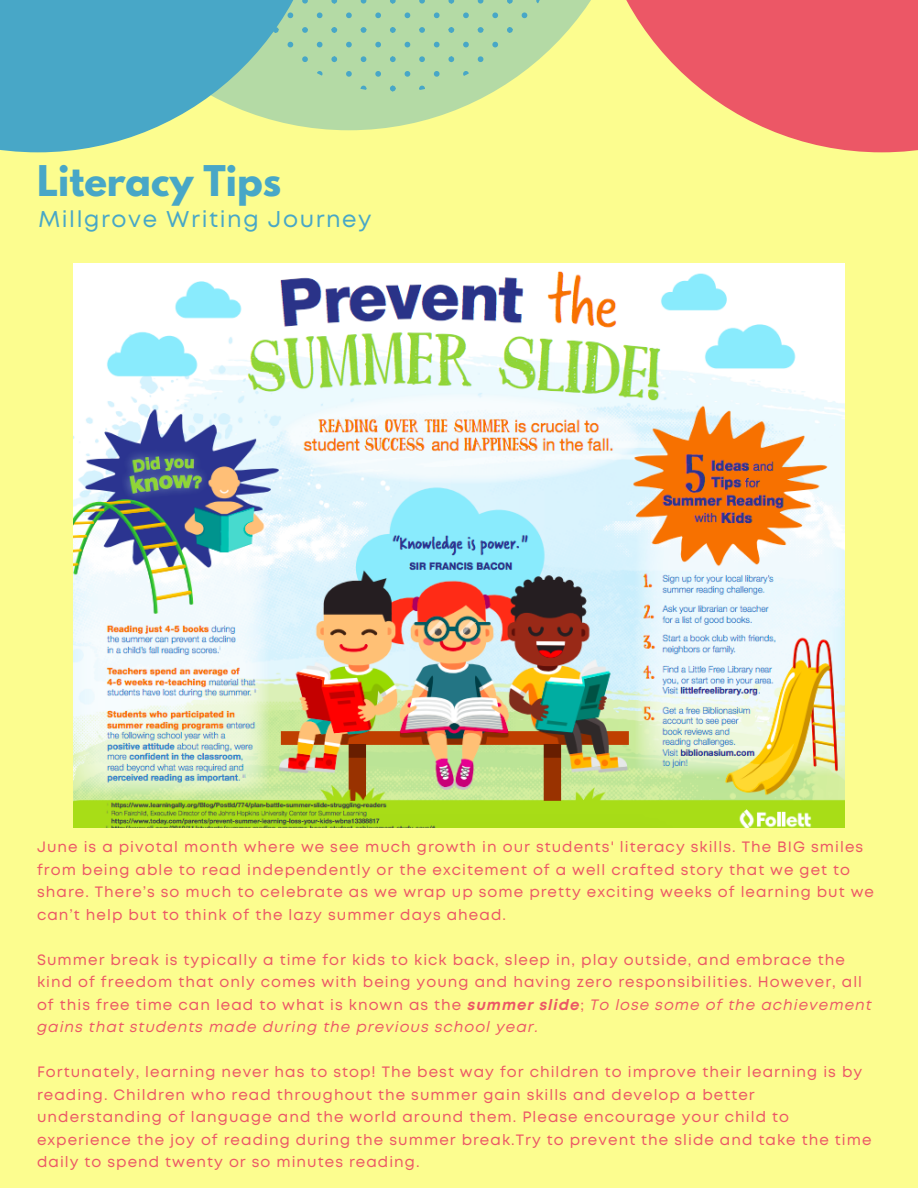
<style>
.page{position:relative;width:918px;height:1188px;background:#fcfd8f}
.page>*{position:absolute;margin:0;border:0;box-sizing:border-box;transform-origin:0 0}
.t1{font:700 37.5px "League Spartan";color:#48a7c7}
.t2{font:22.8px "Mont";letter-spacing:.07em;color:#48a7c7}
.t3{font:15px/22.5px "Mont";letter-spacing:.07em;color:#ec5766}
.s1{font-weight:700;font-style:italic}
.s2{font-style:italic}
</style>
<div class="page">
<svg style="left:639px;top:0;width:279px;height:152px;fill:#ec5766"></svg>
<svg style="left:328px;top:0;width:311px;height:130px;fill:#b4daa5"></svg>
<svg style="left:0;top:0;width:328px;height:152px;background:#75bcb8"></svg>
<svg style="left:536px;top:0;width:6px;height:4px"></svg>
<svg style="left:522px;top:12px;width:5px;height:6px"></svg>
<svg style="left:551px;top:12px;width:5px;height:6px"></svg>
<svg style="left:536px;top:56px;width:6px;height:6px"></svg>
<svg style="left:522px;top:71px;width:5px;height:6px"></svg>
<svg style="left:551px;top:71px;width:5px;height:6px"></svg>
<svg style="left:522px;top:42px;width:5px;height:5px"></svg>
<svg style="left:551px;top:42px;width:5px;height:5px"></svg>
<svg style="left:536px;top:27px;width:6px;height:6px"></svg>
<svg style="left:536px;top:86px;width:6px;height:5px"></svg>
<svg style="left:507px;top:0;width:6px;height:4px"></svg>
<svg style="left:478px;top:0;width:5px;height:4px"></svg>
<svg style="left:463px;top:12px;width:6px;height:6px"></svg>
<svg style="left:492px;top:12px;width:6px;height:6px"></svg>
<svg style="left:507px;top:56px;width:6px;height:6px"></svg>
<svg style="left:478px;top:56px;width:5px;height:6px"></svg>
<svg style="left:463px;top:71px;width:6px;height:6px"></svg>
<svg style="left:492px;top:71px;width:6px;height:6px"></svg>
<svg style="left:463px;top:42px;width:6px;height:5px"></svg>
<svg style="left:492px;top:42px;width:6px;height:5px"></svg>
<svg style="left:507px;top:27px;width:6px;height:6px"></svg>
<svg style="left:478px;top:27px;width:5px;height:6px"></svg>
<svg style="left:507px;top:86px;width:6px;height:5px"></svg>
<svg style="left:478px;top:86px;width:5px;height:5px"></svg>
<svg style="left:448px;top:0;width:6px;height:4px"></svg>
<svg style="left:419px;top:0;width:6px;height:4px"></svg>
<svg style="left:405px;top:12px;width:5px;height:6px"></svg>
<svg style="left:434px;top:12px;width:6px;height:6px"></svg>
<svg style="left:448px;top:56px;width:6px;height:6px"></svg>
<svg style="left:419px;top:56px;width:6px;height:6px"></svg>
<svg style="left:405px;top:71px;width:5px;height:6px"></svg>
<svg style="left:434px;top:71px;width:6px;height:6px"></svg>
<svg style="left:405px;top:42px;width:5px;height:5px"></svg>
<svg style="left:434px;top:42px;width:6px;height:5px"></svg>
<svg style="left:448px;top:27px;width:6px;height:6px"></svg>
<svg style="left:419px;top:27px;width:6px;height:6px"></svg>
<svg style="left:448px;top:86px;width:6px;height:5px"></svg>
<svg style="left:419px;top:86px;width:6px;height:5px"></svg>
<svg style="left:390px;top:0;width:6px;height:4px"></svg>
<svg style="left:361px;top:0;width:5px;height:4px"></svg>
<svg style="left:346px;top:12px;width:6px;height:6px"></svg>
<svg style="left:375px;top:12px;width:6px;height:6px"></svg>
<svg style="left:390px;top:56px;width:6px;height:6px"></svg>
<svg style="left:361px;top:56px;width:5px;height:6px"></svg>
<svg style="left:346px;top:71px;width:6px;height:6px"></svg>
<svg style="left:375px;top:71px;width:6px;height:6px"></svg>
<svg style="left:346px;top:42px;width:6px;height:5px"></svg>
<svg style="left:375px;top:42px;width:6px;height:5px"></svg>
<svg style="left:390px;top:27px;width:6px;height:6px"></svg>
<svg style="left:361px;top:27px;width:5px;height:6px"></svg>
<svg style="left:390px;top:86px;width:6px;height:5px"></svg>
<svg style="left:361px;top:86px;width:5px;height:5px"></svg>
<svg style="left:331px;top:0;width:6px;height:4px"></svg>
<svg style="left:302px;top:0;width:6px;height:4px"></svg>
<svg style="left:288px;top:12px;width:5px;height:6px"></svg>
<svg style="left:317px;top:12px;width:6px;height:6px"></svg>
<svg style="left:331px;top:56px;width:6px;height:6px"></svg>
<svg style="left:302px;top:56px;width:6px;height:6px"></svg>
<svg style="left:288px;top:71px;width:5px;height:6px"></svg>
<svg style="left:317px;top:71px;width:6px;height:6px"></svg>
<svg style="left:288px;top:42px;width:5px;height:5px"></svg>
<svg style="left:317px;top:42px;width:6px;height:5px"></svg>
<svg style="left:331px;top:27px;width:6px;height:6px"></svg>
<svg style="left:302px;top:27px;width:6px;height:6px"></svg>
<svg style="left:331px;top:86px;width:6px;height:5px"></svg>
<svg style="left:302px;top:86px;width:6px;height:5px"></svg>
<svg style="left:273px;top:0;width:6px;height:4px"></svg>
<svg style="left:244px;top:0;width:5px;height:4px"></svg>
<svg style="left:231px;top:12px;width:4px;height:6px"></svg>
<svg style="left:258px;top:12px;width:6px;height:6px"></svg>
<svg style="left:273px;top:56px;width:6px;height:6px"></svg>
<svg style="left:244px;top:56px;width:5px;height:6px"></svg>
<svg style="left:231px;top:71px;width:4px;height:6px"></svg>
<svg style="left:258px;top:71px;width:6px;height:6px"></svg>
<svg style="left:231px;top:42px;width:4px;height:5px"></svg>
<svg style="left:258px;top:42px;width:6px;height:5px"></svg>
<svg style="left:273px;top:27px;width:6px;height:6px"></svg>
<svg style="left:244px;top:27px;width:5px;height:6px"></svg>
<svg style="left:273px;top:86px;width:6px;height:5px"></svg>
<svg style="left:244px;top:86px;width:5px;height:5px"></svg>
<img style="left:74px;top:263px;width:770px;height:565px">
<p class="t1" style="left:37px;top:162px;width:246px">Literacy Tips</p>
<p class="t2" style="left:38px;top:210px;width:335px">Millgrove Writing Journey</p>
<p class="t3" style="left:37px;top:837px;width:838px">June is a pivotal month where we see much growth in our students' literacy skills. The BIG smiles from being able to read independently or the excitement of a well crafted story that we get to share. There’s so much to celebrate as we wrap up some pretty exciting weeks of learning but we can’t help but to think of the lazy summer days ahead.</p>
<p class="t3" style="left:37px;top:949px;width:836px">Summer break is typically a time for kids to kick back, sleep in, play outside, and embrace the kind of freedom that only comes with being young and having zero responsibilities. However, all of this free time can lead to what is known as the <span class="s1">summer slide</span>; <span class="s2">To lose some of the achievement gains that students made during the previous school year.</span></p>
<p class="t3" style="left:37px;top:1062px;width:836px">Fortunately, learning never has to stop! The best way for children to improve their learning is by reading. Children who read throughout the summer gain skills and develop a better understanding of language and the world around them. Please encourage your child to experience the joy of reading during the summer break.Try to prevent the slide and take the time daily to spend twenty or so minutes reading.</p>
</div>
